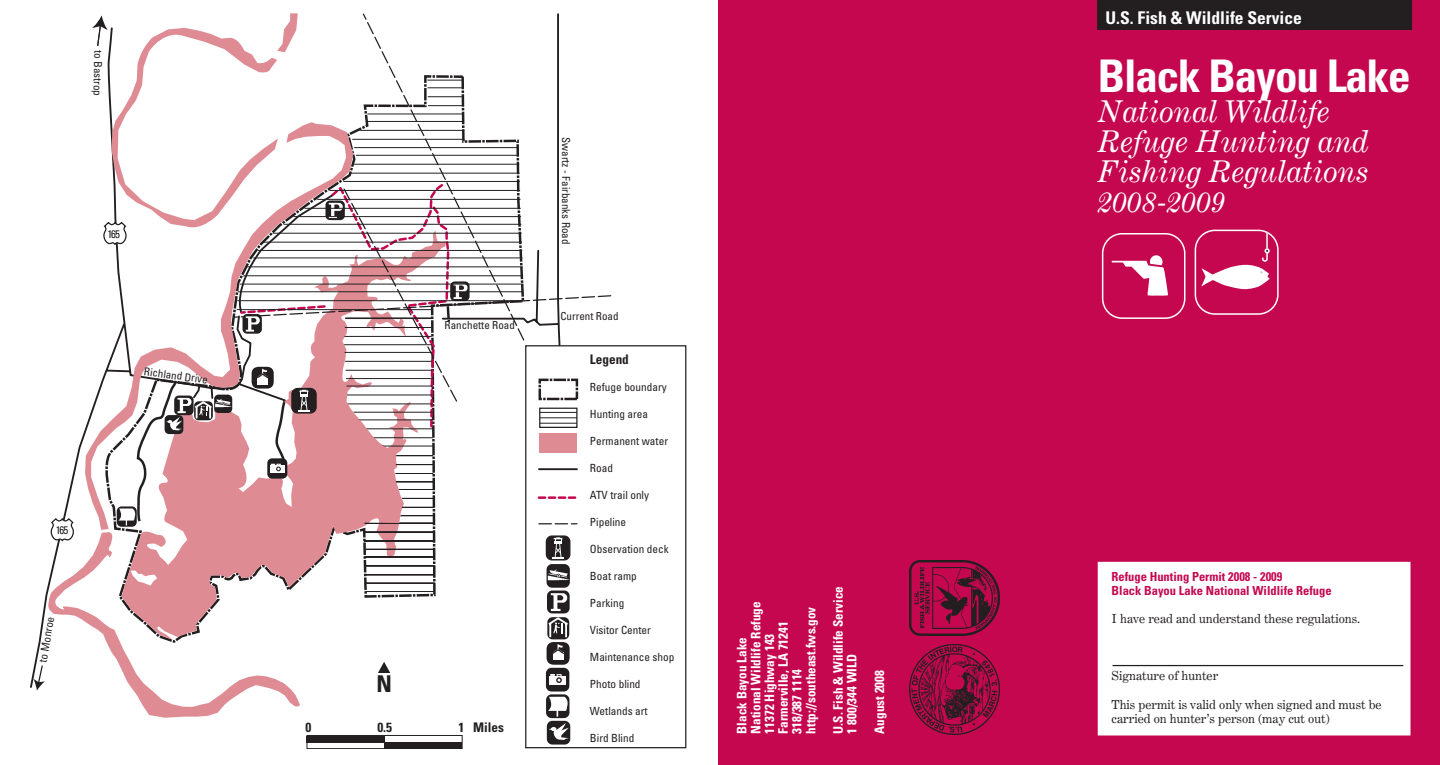
<style>
.page{position:relative;width:1440px;height:765px;background:#fff}
.page>*{position:absolute;margin:0;border:0;box-sizing:border-box;transform-origin:0 0}
.t1{font:700 condensed 45px "Univers";letter-spacing:-.025em;color:#fff}
.t2{font:italic 30px/30px "Century Expanded BT";color:#fff}
.t3{font:700 condensed 23.12px "Univers";color:#231f20}
.t4{font:700 condensed 17.5px "Univers";color:#fff}
.t5{font:700 condensed 13.25px "Univers";color:#231f20}
.t6{font:700 condensed 13.12px/13.8px "Univers";color:#fff}
.t7{font:12.5px/13.8px "Century Expanded BT";color:#231f20}
.t8{font:700 condensed 12.5px/13.8px "Univers";color:#c50750}
.t9{font:condensed 11.25px "Univers";color:#231f20}
.t10{font:condensed 11px "Univers";color:#231f20}
</style>
<div class="page">
<div style="left:719px;top:0;width:721px;height:765px;background:#c50750"></div>
<div style="left:1097px;top:0;width:315px;height:30px;background:#231f20"></div>
<img style="left:910px;top:644px;width:90px;height:90px">
<img style="left:909px;top:560px;width:90px;height:76px">
<div style="left:1098px;top:562px;width:312px;height:173px;background:#fff"></div>
<div style="left:1098px;top:562px;width:313px;height:174px;border:1px solid #fff"></div>
<hr style="left:1113px;top:665px;width:290px;height:1px;background:#231f20">
<div style="left:1102px;top:233px;width:83px;height:86px;border:2px solid #fff;border-radius:20px"></div>
<svg style="left:1112px;top:255px;width:56px;height:41px"></svg>
<div style="left:1195px;top:230px;width:84px;height:85px;border:2px solid #fff;border-radius:20px"></div>
<svg style="left:1201px;top:232px;width:69px;height:57px"></svg>
<svg style="left:85px;top:246px;width:37px;height:284px"></svg>
<svg style="left:47px;top:532px;width:253px;height:186px"></svg>
<svg style="left:122px;top:269px;width:314px;height:371px"></svg>
<svg style="left:234px;top:13px;width:378px;height:388px"></svg>
<svg style="left:50px;top:516px;width:25px;height:26px"></svg>
<div style="left:540px;top:434px;width:37px;height:19px;background:#df8b94"></div>
<div style="left:539px;top:408px;width:39px;height:20px;border:1px solid #231f20"></div>
<div style="left:539px;top:379px;width:39px;height:21px;border:2px dashed #231f20"></div>
<svg style="left:539px;top:496px;width:38px;height:3px"></svg>
<hr style="left:539px;top:468px;width:38px;height:2px;background:#231f20">
<svg style="left:539px;top:523px;width:38px;height:1px"></svg>
<div style="left:547px;top:590px;width:23px;height:23px;background:#231f20;border-radius:5px"></div>
<div style="left:547px;top:564px;width:23px;height:24px;background:#231f20;border-radius:6px"></div>
<svg style="left:548px;top:569px;width:21px;height:11px"></svg>
<svg style="left:546px;top:593px;width:24px;height:72px"></svg>
<div style="left:546px;top:536px;width:24px;height:24px;background:#231f20;border-radius:6px"></div>
<div style="left:546px;top:535px;width:24px;height:26px;border:1px solid #231f20;border-radius:6px"></div>
<svg style="left:552px;top:537px;width:12px;height:22px"></svg>
<div style="left:546px;top:668px;width:23px;height:24px;background:#231f20;border-radius:6px"></div>
<div style="left:549px;top:676px;width:17px;height:8px;background:#fff"></div>
<svg style="left:550px;top:674px;width:12px;height:9px"></svg>
<svg style="left:117px;top:506px;width:20px;height:21px"></svg>
<svg style="left:546px;top:694px;width:23px;height:24px"></svg>
<svg style="left:548px;top:697px;width:22px;height:20px"></svg>
<div style="left:525px;top:345px;width:161px;height:403px;border:1px solid #231f20"></div>
<hr style="left:540px;top:412px;width:37px;height:1px;background:#231f20">
<hr style="left:540px;top:417px;width:37px;height:1px;background:#231f20">
<hr style="left:540px;top:423px;width:37px;height:1px;background:#231f20">
<div style="left:547px;top:721px;width:23px;height:24px;background:#231f20;border-radius:6px"></div>
<svg style="left:548px;top:723px;width:21px;height:17px"></svg>
<svg style="left:118px;top:366px;width:118px;height:159px"></svg>
<div style="left:307px;top:735px;width:155px;height:14px;border:1px solid #231f20"></div>
<div style="left:307px;top:736px;width:78px;height:6px;background:#231f20"></div>
<div style="left:384px;top:742px;width:78px;height:7px;background:#231f20"></div>
<svg style="left:378px;top:662px;width:12px;height:11px"></svg>
<svg style="left:33px;top:664px;width:12px;height:27px"></svg>
<svg style="left:92px;top:13px;width:206px;height:233px"></svg>
<svg style="left:236px;top:77px;width:288px;height:518px"></svg>
<p class="t10" style="left:105px;top:50px;width:47px;rotate:91deg">to Bastrop</p>
<p class="t10" style="left:108px;top:227px;width:14px">165</p>
<p class="t10" style="left:145px;top:364px;width:66px;rotate:8deg">Richland Drive</p>
<p class="t10" style="left:56px;top:523px;width:14px">165</p>
<p class="t10" style="left:36px;top:661px;width:47px;rotate:-80deg">to Monroe</p>
<p class="t10" style="left:445px;top:318px;width:72px">Ranchette Road</p>
<h3 class="t3" style="left:377px;top:670px;width:17px">N</h3>
<p class="t5" style="left:306px;top:719px;width:7px">0</p>
<p class="t5" style="left:377px;top:719px;width:16px">0.5</p>
<p class="t5" style="left:458px;top:719px;width:47px">1 Miles</p>
<p class="t10" style="left:573px;top:137px;width:109px;rotate:90deg">Swartz - Fairbanks Road</p>
<p class="t10" style="left:560px;top:310px;width:60px">Current Road</p>
<p class="t5" style="left:590px;top:351px;width:40px">Legend</p>
<p class="t9" style="left:590px;top:380px;width:78px">Refuge boundary</p>
<p class="t9" style="left:590px;top:407px;width:60px">Hunting area</p>
<p class="t9" style="left:590px;top:434px;width:80px">Permanent water</p>
<p class="t9" style="left:590px;top:461px;width:25px">Road</p>
<p class="t9" style="left:590px;top:488px;width:61px">ATV trail only</p>
<p class="t9" style="left:590px;top:515px;width:38px">Pipeline</p>
<p class="t9" style="left:590px;top:542px;width:80px">Observation deck</p>
<p class="t9" style="left:590px;top:569px;width:48px">Boat ramp</p>
<p class="t9" style="left:590px;top:596px;width:36px">Parking</p>
<p class="t9" style="left:590px;top:623px;width:63px">Visitor Center</p>
<p class="t9" style="left:590px;top:650px;width:86px">Maintenance shop</p>
<p class="t9" style="left:590px;top:677px;width:52px">Photo blind</p>
<p class="t9" style="left:590px;top:704px;width:59px">Wetlands art</p>
<p class="t9" style="left:590px;top:731px;width:46px">Bird Blind</p>
<p class="t6" style="left:735px;top:734px;width:134px;rotate:-90deg">Black Bayou Lake<br>National Wildlife Refuge<br>11372 Highway 143<br>Farmerville, LA 71241<br>318/387 1114 http://southeast.fws.gov</p>
<p class="t6" style="left:831px;top:734px;width:149px;rotate:-90deg">U.S. Fish &amp; Wildlife Service<br>1 800/344 WILD</p>
<p class="t6" style="left:873px;top:734px;width:65px;rotate:-90deg">August 2008</p>
<h3 class="t4" style="left:1106px;top:7px;width:198px">U.S. Fish &amp; Wildlife Service</h3>
<h1 class="t1" style="left:1098px;top:49px;width:315px">Black Bayou Lake</h1>
<h2 class="t2" style="left:1098px;top:96px;width:273px">National Wildlife<br>Refuge Hunting and<br>Fishing Regulations<br>2008-2009</h2>
<p class="t8" style="left:1112px;top:570px;width:222px">Refuge Hunting Permit 2008 - 2009<br>Black Bayou Lake National Wildlife Refuge</p>
<p class="t7" style="left:1112px;top:611px;width:250px">I have read and understand these regulations.</p>
<p class="t7" style="left:1112px;top:669px;width:108px">Signature of hunter</p>
<p class="t7" style="left:1112px;top:697px;width:272px">This permit is valid only when signed and must be carried on hunter’s person (may cut out)</p>
</div>
